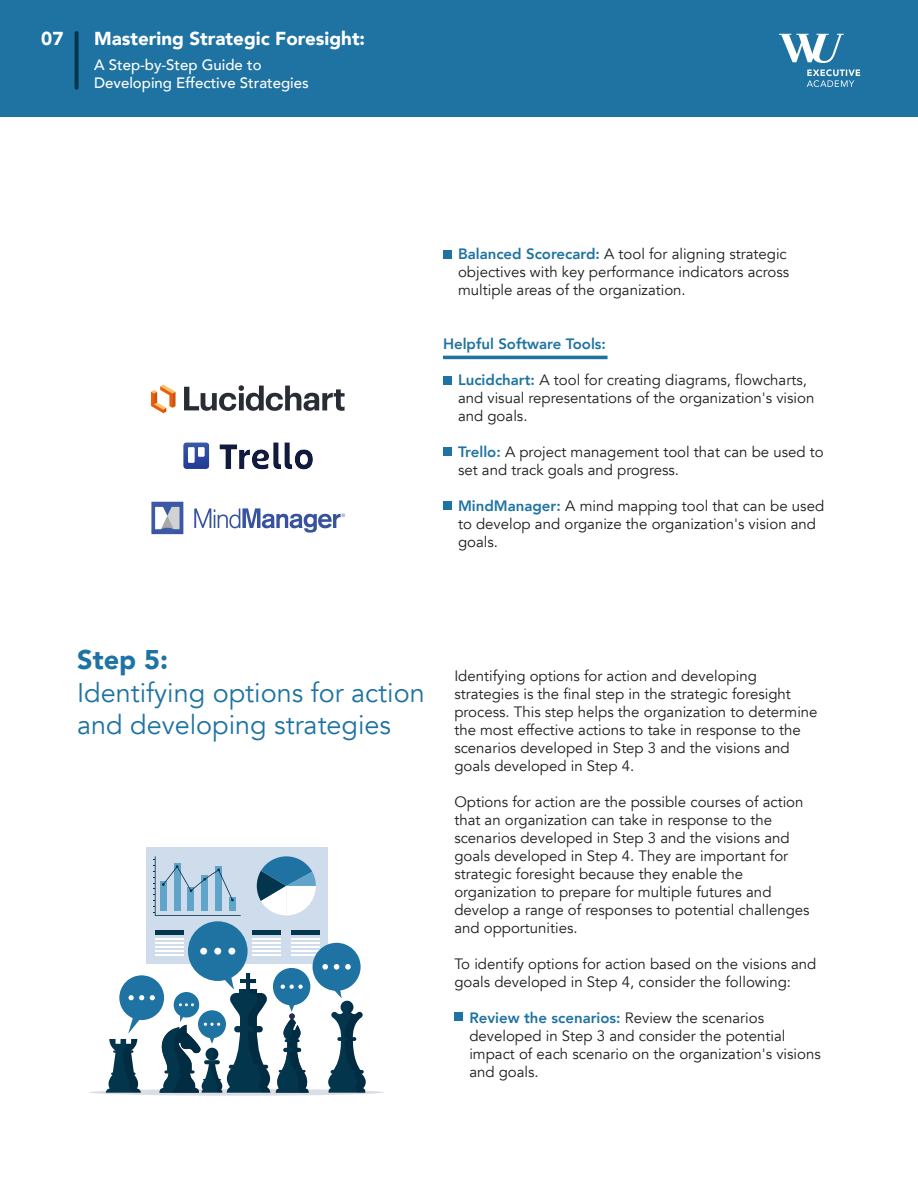
<style>
.page{position:relative;width:918px;height:1188px;background:#fff}
.page>*{position:absolute;margin:0;border:0;box-sizing:border-box;transform-origin:0 0}
.t1{font:27px/32.4px "Avenir";color:#1f73a2}
.t2{font:900 27px "Avenir";color:#1f73a2}
.t3{font:900 18.75px "Avenir";color:#fff}
.t4{font:15px/18px "Avenir";color:#1d1d1b}
.t5{font:500 15px/18px "Avenir";color:#fff}
.t6{font:800 15px "Avenir";color:#1f73a2}
.s1{font-weight:800;color:#1f73a2}
</style>
<div class="page">
<div style="left:455px;top:1012px;width:8px;height:9px;background:#1f73a2"></div>
<div style="left:0;top:0;width:918px;height:116px;background:#1f73a2"></div>
<svg style="left:779px;top:34px;width:81px;height:53px"></svg>
<svg style="left:75px;top:31px;width:4px;height:59px"></svg>
<div style="left:443px;top:447px;width:9px;height:9px;background:#1f73a2"></div>
<div style="left:443px;top:501px;width:9px;height:9px;background:#1f73a2"></div>
<div style="left:443px;top:376px;width:9px;height:8px;background:#1f73a2"></div>
<div style="left:443px;top:250px;width:9px;height:8px;background:#1f73a2"></div>
<hr style="left:443px;top:356px;width:165px;height:3px;background:#1f73a2">
<img style="left:151px;top:384px;width:194px;height:71px">
<img style="left:184px;top:438px;width:128px;height:32px">
<img style="left:151px;top:501px;width:195px;height:34px">
<svg style="left:89px;top:1089px;width:295px;height:7px"></svg>
<div style="left:119px;top:975px;width:45px;height:45px;background:#1f73a2;border-radius:50%"></div>
<svg style="left:129px;top:995px;width:15px;height:5px"></svg>
<svg style="left:105px;top:1017px;width:36px;height:76px"></svg>
<div style="left:273px;top:968px;width:37px;height:37px;background:#1f73a2;border-radius:50%"></div>
<div style="left:147px;top:847px;width:181px;height:116px;background:#cfdcec"></div>
<svg style="left:257px;top:856px;width:59px;height:59px"></svg>
<div style="left:155px;top:930px;width:28px;height:5px;background:#03354c"></div>
<hr style="left:155px;top:938px;width:28px;height:2px;background:#fff">
<hr style="left:155px;top:942px;width:28px;height:2px;background:#fff">
<hr style="left:155px;top:946px;width:28px;height:2px;background:#fff">
<hr style="left:155px;top:950px;width:28px;height:2px;background:#fff">
<hr style="left:155px;top:954px;width:28px;height:2px;background:#fff">
<div style="left:253px;top:930px;width:28px;height:5px;background:#03354c"></div>
<hr style="left:253px;top:938px;width:28px;height:2px;background:#fff">
<hr style="left:253px;top:942px;width:28px;height:2px;background:#fff">
<hr style="left:253px;top:946px;width:28px;height:2px;background:#fff">
<hr style="left:253px;top:950px;width:28px;height:2px;background:#fff">
<hr style="left:253px;top:954px;width:28px;height:2px;background:#fff">
<div style="left:291px;top:930px;width:28px;height:5px;background:#03354c"></div>
<hr style="left:291px;top:938px;width:28px;height:2px;background:#fff">
<hr style="left:291px;top:942px;width:28px;height:2px;background:#fff">
<hr style="left:291px;top:946px;width:28px;height:2px;background:#fff">
<hr style="left:291px;top:950px;width:28px;height:2px;background:#fff">
<hr style="left:291px;top:954px;width:28px;height:2px;background:#fff">
<svg style="left:154px;top:856px;width:87px;height:60px"></svg>
<svg style="left:150px;top:974px;width:159px;height:119px"></svg>
<div style="left:313px;top:943px;width:48px;height:48px;background:#1f73a2;border-radius:50%"></div>
<svg style="left:322px;top:964px;width:6px;height:6px"></svg>
<svg style="left:345px;top:964px;width:6px;height:6px"></svg>
<svg style="left:334px;top:964px;width:5px;height:6px"></svg>
<svg style="left:323px;top:987px;width:48px;height:106px"></svg>
<div style="left:188px;top:921px;width:60px;height:60px;background:#1f73a2;border-radius:50%"></div>
<div style="left:200px;top:948px;width:7px;height:7px;background:#fff;border-radius:50%"></div>
<div style="left:228px;top:948px;width:7px;height:7px;background:#fff;border-radius:50%"></div>
<div style="left:214px;top:948px;width:7px;height:7px;background:#fff;border-radius:50%"></div>
<p class="t3" style="left:41px;top:23px;width:24px">07</p>
<p class="t3" style="left:94px;top:23px;width:273px">Mastering Strategic Foresight:</p>
<p class="t5" style="left:94px;top:55px;width:216px">A Step-by-Step Guide to<br>Developing Effective Strategies</p>
<p class="t4" style="left:458px;top:245px;width:333px"><span class="s1">Balanced Scorecard:</span> A tool for aligning strategic objectives with key performance indicators across multiple areas of the organization.</p>
<p class="t6" style="left:443px;top:332px;width:165px">Helpful Software Tools:</p>
<p class="t4" style="left:458px;top:371px;width:358px"><span class="s1">Lucidchart:</span> A tool for creating diagrams, flowcharts, and visual representations of the organization's vision and goals.</p>
<p class="t4" style="left:458px;top:443px;width:367px"><span class="s1">Trello:</span> A project management tool that can be used to set and track goals and progress.</p>
<p class="t4" style="left:458px;top:497px;width:368px"><span class="s1">MindManager:</span> A mind mapping tool that can be used to develop and organize the organization's vision and goals.</p>
<h1 class="t2" style="left:77px;top:637px;width:92px">Step 5:</h1>
<h1 class="t1" style="left:77px;top:677px;width:349px">Identifying options for action and developing strategies</h1>
<p class="t4" style="left:454px;top:667px;width:365px">Identifying options for action and developing strategies is the final step in the strategic foresight process. This step helps the organization to determine the most effective actions to take in response to the scenarios developed in Step 3 and the visions and goals developed in Step 4.</p>
<p class="t4" style="left:454px;top:793px;width:357px">Options for action are the possible courses of action that an organization can take in response to the scenarios developed in Step 3 and the visions and goals developed in Step 4. They are important for strategic foresight because they enable the organization to prepare for multiple futures and develop a range of responses to potential challenges and opportunities.</p>
<p class="t4" style="left:454px;top:955px;width:363px">To identify options for action based on the visions and goals developed in Step 4, consider the following:</p>
<p class="t4" style="left:469px;top:1009px;width:353px"><span class="s1">Review the scenarios:</span> Review the scenarios developed in Step 3 and consider the potential impact of each scenario on the organization's visions and goals.</p>
</div>
